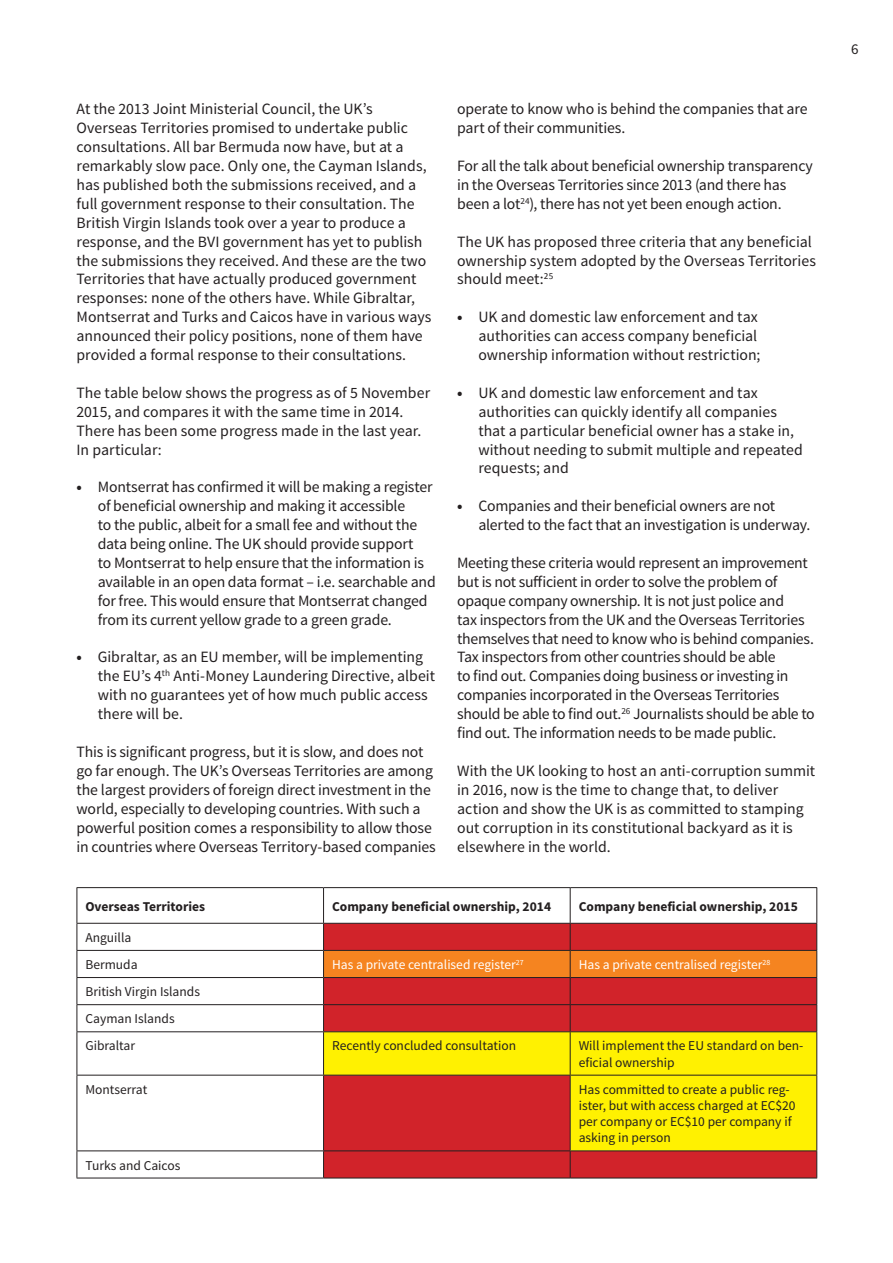
<style>
.page{position:relative;width:893px;height:1263px;background:#fff}
.page>*{position:absolute;margin:0;border:0;box-sizing:border-box;transform-origin:0 0}
.t1{font:15.75px/18.9px "Source Sans Pro";letter-spacing:-.005em;color:#231f20}
.t2{font:15px "Source Sans Pro";color:#231f20}
.t3{font:13.5px/16.2px "Source Sans Pro";color:#231f20}
.t4{font:700 13.5px "Source Sans Pro";color:#231f20}
.t5{font:13.5px "Source Sans Pro";color:#fff}
.s1{font-weight:700}
</style>
<div class="page">
<svg style="left:324px;top:1151px;width:492px;height:27px;background:#cb2229"></svg>
<svg style="left:324px;top:1032px;width:492px;height:118px;background:#efae0e"></svg>
<hr style="left:77px;top:887px;width:247px;height:1px;background:#231f20">
<hr style="left:77px;top:888px;width:1px;height:35px;background:#231f20">
<hr style="left:324px;top:887px;width:246px;height:1px;background:#231f20">
<hr style="left:323px;top:888px;width:1px;height:35px;background:#231f20">
<hr style="left:570px;top:887px;width:247px;height:1px;background:#231f20">
<hr style="left:570px;top:888px;width:1px;height:35px;background:#231f20">
<hr style="left:816px;top:888px;width:1px;height:35px;background:#231f20">
<hr style="left:77px;top:923px;width:247px;height:1px;background:#231f20">
<hr style="left:324px;top:923px;width:246px;height:1px;background:#231f20">
<hr style="left:570px;top:923px;width:247px;height:1px;background:#231f20">
<hr style="left:77px;top:950px;width:247px;height:1px;background:#231f20">
<hr style="left:77px;top:977px;width:247px;height:1px;background:#231f20">
<hr style="left:77px;top:1004px;width:247px;height:1px;background:#231f20">
<svg style="left:77px;top:924px;width:1px;height:107px"></svg>
<svg style="left:323px;top:924px;width:494px;height:107px;background:#cd3927"></svg>
<hr style="left:77px;top:1031px;width:247px;height:1px;background:#231f20">
<hr style="left:77px;top:1032px;width:1px;height:43px;background:#231f20">
<hr style="left:324px;top:1031px;width:246px;height:1px;background:#231f20">
<hr style="left:323px;top:1032px;width:1px;height:43px;background:#231f20">
<hr style="left:570px;top:1031px;width:247px;height:1px;background:#231f20">
<hr style="left:570px;top:1032px;width:1px;height:43px;background:#231f20">
<hr style="left:816px;top:1032px;width:1px;height:43px;background:#231f20">
<hr style="left:77px;top:1075px;width:247px;height:1px;background:#231f20">
<hr style="left:77px;top:1075px;width:1px;height:75px;background:#231f20">
<hr style="left:324px;top:1075px;width:246px;height:1px;background:#231f20">
<hr style="left:323px;top:1075px;width:1px;height:75px;background:#231f20">
<hr style="left:570px;top:1075px;width:247px;height:1px;background:#231f20">
<hr style="left:570px;top:1075px;width:1px;height:75px;background:#231f20">
<hr style="left:816px;top:1075px;width:1px;height:75px;background:#231f20">
<hr style="left:77px;top:1150px;width:247px;height:1px;background:#231f20">
<svg style="left:77px;top:1151px;width:1px;height:27px"></svg>
<hr style="left:324px;top:1150px;width:246px;height:1px;background:#231f20">
<svg style="left:323px;top:1151px;width:1px;height:27px"></svg>
<hr style="left:570px;top:1150px;width:247px;height:1px;background:#231f20">
<svg style="left:570px;top:1151px;width:1px;height:27px"></svg>
<svg style="left:816px;top:1151px;width:1px;height:27px"></svg>
<hr style="left:77px;top:1178px;width:247px;height:1px;background:#231f20">
<hr style="left:324px;top:1178px;width:246px;height:1px;background:#231f20">
<hr style="left:570px;top:1178px;width:247px;height:1px;background:#231f20">
<p class="t1" style="left:77px;top:100px;width:356px">At the 2013 Joint Ministerial Council, the UK’s Overseas Territories promised to undertake public consultations. All bar Bermuda now have, but at a remarkably slow pace. Only one, the Cayman Islands, has published both the submissions received, and a full government response to their consultation. The British Virgin Islands took over a year to produce a response, and the BVI government has yet to publish the submissions they received. And these are the two Territories that have actually produced government responses: none of the others have. While Gibraltar, Montserrat and Turks and Caicos have in various ways announced their policy positions, none of them have provided a formal response to their consultations.</p>
<p class="t1" style="left:77px;top:383px;width:355px">The table below shows the progress as of 5 November 2015, and compares it with the same time in 2014.<br>There has been some progress made in the last year.<br>In particular:</p>
<p class="t1" style="left:98px;top:478px;width:339px;text-indent:-21px"><span class="s1">•</span> Montserrat has confirmed it will be making a register of beneficial ownership and making it accessible<br>to the public, albeit for a small fee and without the data being online. The UK should provide support<br>to Montserrat to help ensure that the information is available in an open data format – i.e. searchable and for free. This would ensure that Montserrat changed from its current yellow grade to a green grade.</p>
<p class="t1" style="left:98px;top:648px;width:339px;text-indent:-21px"><span class="s1">•</span> Gibraltar, as an EU member, will be implementing the EU’s 4<sup>th</sup> Anti-Money Laundering Directive, albeit with no guarantees yet of how much public access there will be.</p>
<p class="t1" style="left:77px;top:742px;width:361px">This is significant progress, but it is slow, and does not go far enough. The UK’s Overseas Territories are among the largest providers of foreign direct investment in the world, especially to developing countries. With such a powerful position comes a responsibility to allow those in countries where Overseas Territory-based companies</p>
<p class="t1" style="left:457px;top:100px;width:352px">operate to know who is behind the companies that are part of their communities.</p>
<p class="t1" style="left:457px;top:157px;width:357px">For all the talk about beneficial ownership transparency in the Overseas Territories since 2013 (and there has been a lot<sup>24</sup>), there has not yet been enough action.</p>
<p class="t1" style="left:457px;top:232px;width:360px">The UK has proposed three criteria that any beneficial ownership system adopted by the Overseas Territories should meet:<sup>25</sup></p>
<p class="t1" style="left:478px;top:308px;width:284px;text-indent:-21px"><span class="s1">•</span> UK and domestic law enforcement and tax authorities can access company beneficial ownership information without restriction;</p>
<p class="t1" style="left:478px;top:383px;width:326px;text-indent:-21px"><span class="s1">•</span> UK and domestic law enforcement and tax authorities can quickly identify all companies that a particular beneficial owner has a stake in, without needing to submit multiple and repeated requests; and</p>
<p class="t1" style="left:478px;top:497px;width:333px;text-indent:-21px"><span class="s1">•</span> Companies and their beneficial owners are not alerted to the fact that an investigation is underway.</p>
<p class="t1" style="left:457px;top:553px;width:359px">Meeting these criteria would represent an improvement but is not sufficient in order to solve the problem of opaque company ownership. It is not just police and<br>tax inspectors from the UK and the Overseas Territories themselves that need to know who is behind companies.<br>Tax inspectors from other countries should be able<br>to find out. Companies doing business or investing in companies incorporated in the Overseas Territories should be able to find out.<sup>26</sup> Journalists should be able to find out. The information needs to be made public.</p>
<p class="t1" style="left:457px;top:761px;width:360px">With the UK looking to host an anti-corruption summit in 2016, now is the time to change that, to deliver action and show the UK is as committed to stamping out corruption in its constitutional backyard as it is elsewhere in the world.</p>
<p class="t4" style="left:85px;top:897px;width:121px">Overseas Territories</p>
<p class="t4" style="left:332px;top:897px;width:221px">Company beneficial ownership, 2014</p>
<p class="t4" style="left:579px;top:897px;width:221px">Company beneficial ownership, 2015</p>
<p class="t3" style="left:85px;top:924px;width:54px;line-height:27.2px">Anguilla<br>Bermuda</p>
<p class="t5" style="left:332px;top:956px;width:193px">Has a private centralised register<sup>27</sup></p>
<p class="t5" style="left:579px;top:956px;width:193px">Has a private centralised register<sup>28</sup></p>
<p class="t3" style="left:85px;top:978px;width:116px;line-height:27.2px">British Virgin Islands<br>Cayman Islands<br>Gibraltar</p>
<p class="t3" style="left:332px;top:1038px;width:186px">Recently concluded consultation</p>
<p class="t3" style="left:579px;top:1038px;width:226px">Will implement the EU standard on ben&shy;eficial ownership</p>
<p class="t3" style="left:85px;top:1081px;width:63px">Montserrat</p>
<p class="t3" style="left:579px;top:1081px;width:218px">Has committed to create a public reg&shy;ister, but with access charged at EC$20 per company or EC$10 per company if asking in person</p>
<p class="t3" style="left:85px;top:1157px;width:97px">Turks and Caicos</p>
<p class="t2" style="left:851px;top:39px;width:9px">6</p>
</div>
